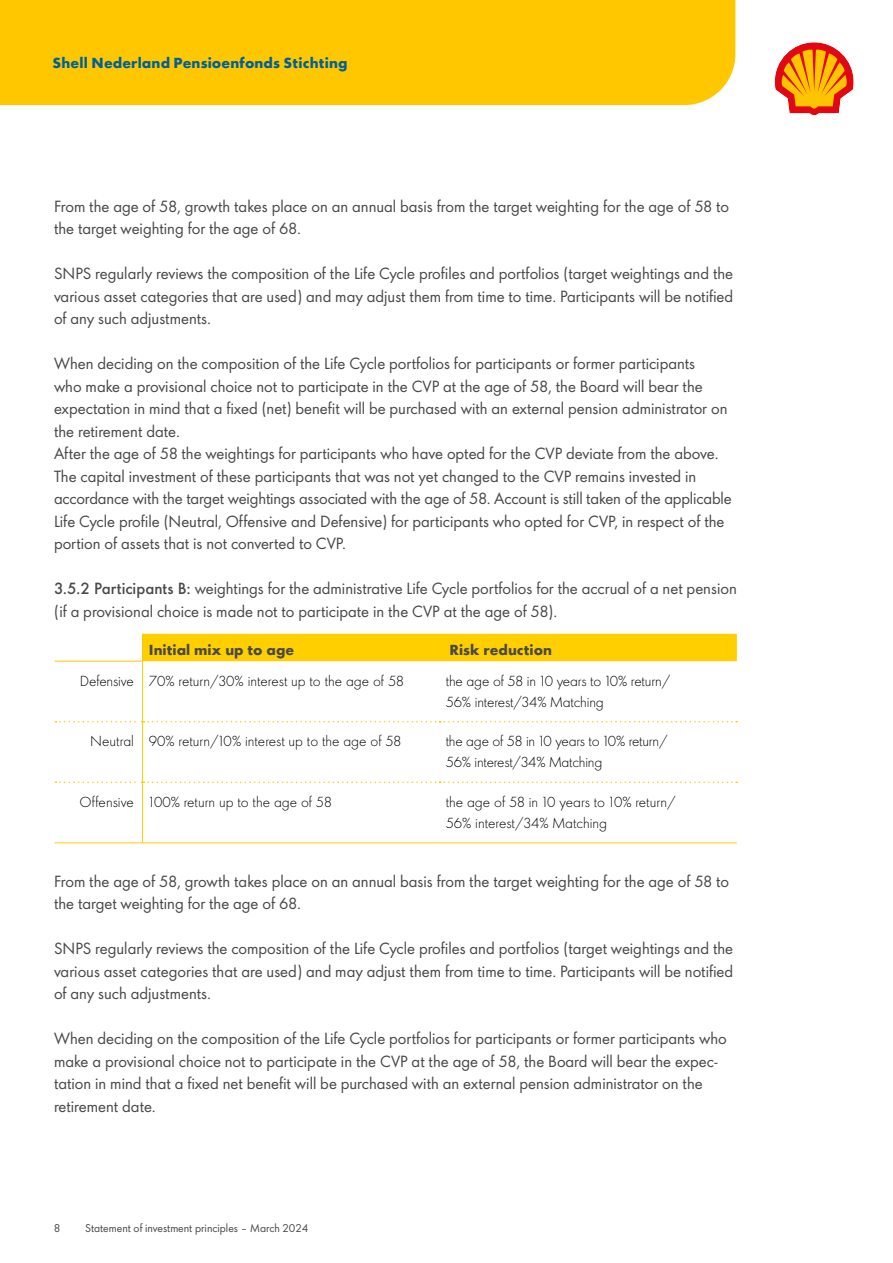
<style>
.page{position:relative;width:893px;height:1263px;background:#fff}
.page>*{position:absolute;margin:0;border:0;box-sizing:border-box;transform-origin:0 0}
.t1{font:15px/22.5px "Shell";color:#494949}
.t2{font:300 13.5px/21px "Shell";letter-spacing:-.005em;color:#000}
.t3{font:700 13.5px "Shell";letter-spacing:.01em;color:#006097}
.t4{font:700 13.5px "Shell";color:#494949}
.t5{font:10.5px "Shell";color:#494949}
.s1{font-weight:500}
</style>
<div class="page">
<div style="left:0;top:0;width:735px;height:105px;background:#ffc700"></div>
<svg style="left:774px;top:42px;width:80px;height:74px"></svg>
<hr style="left:55px;top:842px;width:87px;height:1px;background:#ffcf00">
<hr style="left:440px;top:842px;width:297px;height:1px;background:#ffcf00">
<hr style="left:142px;top:842px;width:298px;height:1px;background:#ffcf00">
<svg style="left:55px;top:721px;width:682px;height:1px"></svg>
<svg style="left:55px;top:781px;width:682px;height:2px"></svg>
<hr style="left:142px;top:661px;width:1px;height:61px;background:#ffcf00">
<hr style="left:142px;top:722px;width:1px;height:60px;background:#ffcf00">
<hr style="left:142px;top:782px;width:1px;height:60px;background:#ffcf00">
<div style="left:142px;top:634px;width:595px;height:27px;background:#ffcf00"></div>
<hr style="left:55px;top:661px;width:88px;height:1px;background:#ffc700">
<p class="t3" style="left:53px;top:52px;width:297px">Shell Nederland Pensioenfonds Stichting</p>
<p class="t1" style="left:54px;top:194px;width:677px">From the age of 58, growth takes place on an annual basis from the target weighting for the age of 58 to the target weighting for the age of 68.</p>
<p class="t1" style="left:54px;top:261px;width:681px;text-align:justify">SNPS regularly reviews the composition of the Life Cycle profiles and portfolios (target weightings and the various asset categories that are used) and may adjust them from time to time. Participants will be notified of any such adjustments.</p>
<p class="t1" style="left:54px;top:351px;width:679px">When deciding on the composition of the Life Cycle portfolios for participants or former participants<br>who make a provisional choice not to participate in the CVP at the age of 58, the Board will bear the expectation in mind that a fixed (net) benefit will be purchased with an external pension administrator on the retirement date.<br>After the age of 58 the weightings for participants who have opted for the CVP deviate from the above.<br>The capital investment of these participants that was not yet changed to the CVP remains invested in accordance with the target weightings associated with the age of 58. Account is still taken of the applicable Life Cycle profile (Neutral, Offensive and Defensive) for participants who opted for CVP, in respect of the portion of assets that is not converted to CVP.</p>
<p class="t1" style="left:54px;top:576px;width:684px"><span class="s1">3.5.2 Participants B:</span> weightings for the administrative Life Cycle portfolios for the accrual of a net pension (if a provisional choice is made not to participate in the CVP at the age of 58).</p>
<p class="t4" style="left:149px;top:638px;width:147px">Initial mix up to age</p>
<p class="t4" style="left:449px;top:638px;width:104px">Risk reduction</p>
<p class="t2" style="left:80px;top:670px;width:326px">Defensive 70% return/30% interest up to the age of 58</p>
<p class="t2" style="left:446px;top:670px;width:226px">the age of 58 in 10 years to 10% return/<br>56% interest/34% Matching</p>
<p class="t2" style="left:90px;top:730px;width:313px">Neutral 90% return/10% interest up to the age of 58</p>
<p class="t2" style="left:446px;top:730px;width:223px">the age of 58 in 10 years to 10% return/<br>56% interest/34% Matching</p>
<p class="t2" style="left:80px;top:791px;width:254px">Offensive 100% return up to the age of 58</p>
<p class="t2" style="left:446px;top:791px;width:231px">the age of 58 in 10 years to 10% return/<br>56% interest/34% Matching</p>
<p class="t1" style="left:54px;top:869px;width:677px">From the age of 58, growth takes place on an annual basis from the target weighting for the age of 58 to the target weighting for the age of 68.</p>
<p class="t1" style="left:54px;top:936px;width:681px;text-align:justify">SNPS regularly reviews the composition of the Life Cycle profiles and portfolios (target weightings and the various asset categories that are used) and may adjust them from time to time. Participants will be notified of any such adjustments.</p>
<p class="t1" style="left:54px;top:1026px;width:674px">When deciding on the composition of the Life Cycle portfolios for participants or former participants who make a provisional choice not to participate in the CVP at the age of 58, the Board will bear the expec&shy;tation in mind that a fixed net benefit will be purchased with an external pension administrator on the retirement date.</p>
<p class="t5" style="left:54px;top:1219px;width:8px">8</p>
<p class="t5" style="left:85px;top:1219px;width:225px">Statement of investment principles – March 2024</p>
</div>
